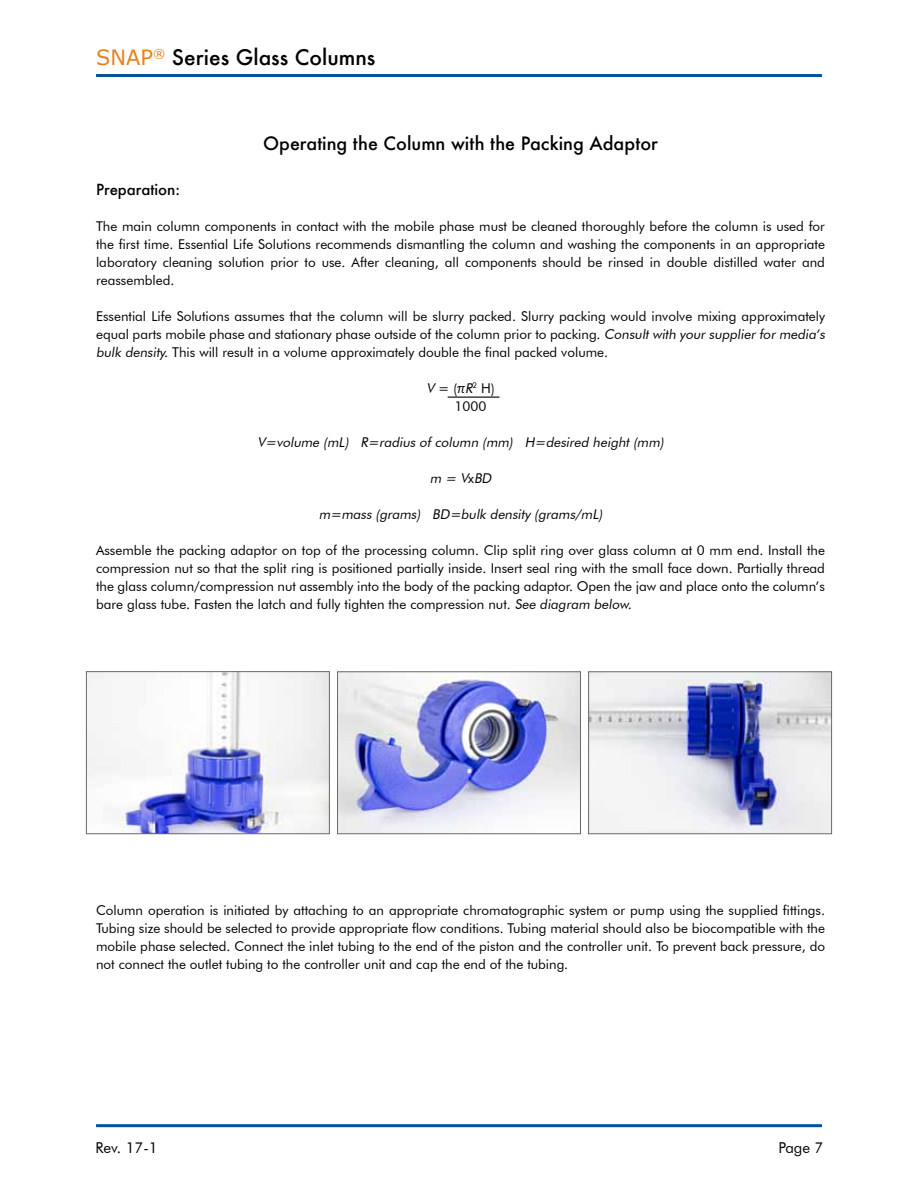
<style>
.page{position:relative;width:918px;height:1188px;background:#fff}
.page>*{position:absolute;margin:0;border:0;box-sizing:border-box;transform-origin:0 0}
.t1{font:500 21px "Futura";color:#000}
.t2{font:500 18px "Futura";color:#000}
.t3{font:15px "Futura BT";color:#000}
.t4{font:500 15px "Futura";color:#000}
.t5{font:13.5px/18px "Futura BT";color:#000;text-align:justify}
.t6{font:italic 13.5px "Futura BT";color:#000}
.s1{font-family:"Verdana";font-weight:400;color:#e7811d}
.s2{font-style:italic}
.s3{font-style:normal}
</style>
<div class="page">
<hr style="left:448px;top:397px;width:52px;height:1px;background:#000">
<img style="left:590px;top:674px;width:240px;height:158px">
<div style="left:588px;top:672px;width:244px;height:162px;border:1px solid #696969"></div>
<img style="left:88px;top:673px;width:240px;height:159px">
<div style="left:86px;top:671px;width:244px;height:163px;border:1px solid #696969"></div>
<img style="left:339px;top:674px;width:240px;height:158px">
<div style="left:337px;top:672px;width:244px;height:162px;border:1px solid #696969"></div>
<hr style="left:96px;top:74px;width:726px;height:3px;background:#00539b">
<hr style="left:96px;top:1124px;width:726px;height:3px;background:#00539b">
<h1 class="t1" style="left:96px;top:43px;width:281px"><span class="s1">SNAP</span><sup>®</sup> Series Glass Columns</h1>
<h2 class="t2" style="left:263px;top:131px;width:396px">Operating the Column with the Packing Adaptor</h2>
<p class="t4" style="left:96px;top:179px;width:86px">Preparation:</p>
<p class="t5" style="left:96px;top:217px;width:730px">The main column components in contact with the mobile phase must be cleaned thoroughly before the column is used for the first time. Essential Life Solutions recommends dismantling the column and washing the components in an appropriate laboratory cleaning solution prior to use. After cleaning, all components should be rinsed in double distilled water and reassembled.</p>
<p class="t5" style="left:96px;top:307px;width:733px;text-align:left">Essential Life Solutions assumes that the column will be slurry packed. Slurry packing would involve mixing approximately equal parts mobile phase and stationary phase outside of the column prior to packing. Consult with your supplier for media’s bulk density. This will result in a volume approximately double the final packed volume.</p>
<p class="t5" style="left:455px;top:379px;width:42px;text-indent:-28px"><span class="s2">V</span> = (π<span class="s2">R</span><sup>2</sup> H)<br>1000</p>
<p class="t6" style="left:257px;top:434px;width:411px">V=volume (mL) R=radius of column (mm) H=desired height (mm)</p>
<p class="t6" style="left:430px;top:470px;width:66px">m = V<span class="s3">x</span> BD</p>
<p class="t6" style="left:319px;top:506px;width:288px">m=mass (grams) BD=bulk density (grams/mL)</p>
<p class="t5" style="left:96px;top:541px;width:730px">Assemble the packing adaptor on top of the processing column. Clip split ring over glass column at 0 mm end. Install the compression nut so that the split ring is positioned partially inside. Insert seal ring with the small face down. Partially thread the glass column/compression nut assembly into the body of the packing adaptor. Open the jaw and place onto the column’s bare glass tube. Fasten the latch and fully tighten the compression nut. See diagram below.</p>
<p class="t5" style="left:96px;top:901px;width:731px">Column operation is initiated by attaching to an appropriate chromatographic system or pump using the supplied fittings.<br>Tubing size should be selected to provide appropriate flow conditions. Tubing material should also be biocompatible with the mobile phase selected. Connect the inlet tubing to the end of the piston and the controller unit. To prevent back pressure, do not connect the outlet tubing to the controller unit and cap the end of the tubing.</p>
<p class="t3" style="left:96px;top:1139px;width:64px">Rev. 17-1</p>
<p class="t3" style="left:779px;top:1139px;width:46px">Page 7</p>
</div>
